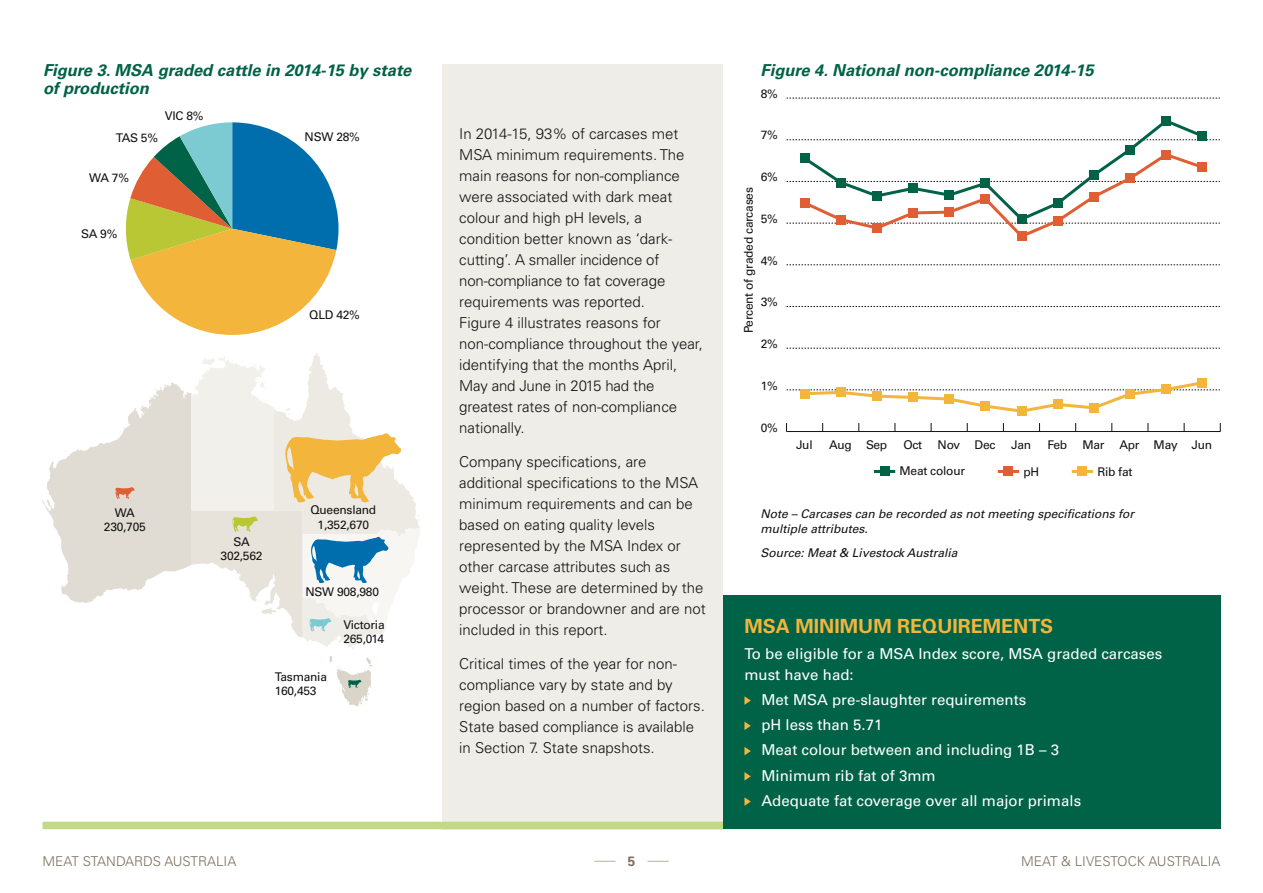
<style>
.page{position:relative;width:1263px;height:893px;background:#fff}
.page>*{position:absolute;margin:0;border:0;box-sizing:border-box;transform-origin:0 0}
.t1{font:700 19.5px "Univers";color:#f3b53b}
.t2{font:italic 700 16.5px/18px "Univers";color:#006247}
.t3{font:300 15px/21px "Univers";color:#121212}
.t4{font:15px/25.2px "Univers";color:#fff}
.t5{font:300 13.5px "Univers";color:#7b6e5d}
.t6{font:700 13.5px "Univers";color:#7b6e5d}
.t7{font:12px/14.4px "Univers";letter-spacing:-.02em;color:#121212;text-align:center}
.t8{font:italic 12px/15px "Univers";color:#121212}
</style>
<div class="page">
<div style="left:442px;top:64px;width:281px;height:765px;background:#efede8"></div>
<svg style="left:786px;top:306px;width:434px;height:1px"></svg>
<svg style="left:786px;top:348px;width:434px;height:1px"></svg>
<svg style="left:786px;top:265px;width:434px;height:1px"></svg>
<svg style="left:786px;top:98px;width:434px;height:1px"></svg>
<hr style="left:786px;top:431px;width:434px;height:1px;background:#121212">
<svg style="left:125px;top:122px;width:213px;height:213px"></svg>
<svg style="left:647px;top:861px;width:22px;height:1px"></svg>
<svg style="left:594px;top:861px;width:21px;height:1px"></svg>
<div style="left:43px;top:822px;width:1177px;height:7px;background:#c2da88"></div>
<svg style="left:43px;top:353px;width:377px;height:353px"></svg>
<hr style="left:874px;top:470px;width:21px;height:3px;background:#006247">
<div style="left:880px;top:467px;width:9px;height:9px;background:#006247"></div>
<hr style="left:998px;top:470px;width:21px;height:3px;background:#e05e34">
<div style="left:1004px;top:467px;width:9px;height:9px;background:#e05e34"></div>
<hr style="left:1072px;top:470px;width:21px;height:3px;background:#f3b53b">
<div style="left:1078px;top:467px;width:9px;height:9px;background:#f3b53b"></div>
<div style="left:723px;top:595px;width:497px;height:234px;background:#006247"></div>
<svg style="left:744px;top:696px;width:7px;height:9px"></svg>
<svg style="left:744px;top:722px;width:7px;height:8px"></svg>
<svg style="left:744px;top:747px;width:7px;height:8px"></svg>
<svg style="left:744px;top:772px;width:7px;height:9px"></svg>
<svg style="left:744px;top:797px;width:7px;height:9px"></svg>
<svg style="left:786px;top:121px;width:434px;height:119px"></svg>
<svg style="left:786px;top:382px;width:434px;height:33px"></svg>
<div style="left:800px;top:389px;width:9px;height:9px;background:#f3b53b"></div>
<div style="left:836px;top:388px;width:9px;height:9px;background:#f3b53b"></div>
<div style="left:872px;top:392px;width:10px;height:9px;background:#f3b53b"></div>
<div style="left:908px;top:393px;width:10px;height:9px;background:#f3b53b"></div>
<div style="left:945px;top:394px;width:9px;height:10px;background:#f3b53b"></div>
<div style="left:981px;top:402px;width:9px;height:9px;background:#f3b53b"></div>
<div style="left:1017px;top:407px;width:9px;height:9px;background:#f3b53b"></div>
<div style="left:1053px;top:400px;width:9px;height:9px;background:#f3b53b"></div>
<div style="left:1089px;top:403px;width:9px;height:9px;background:#f3b53b"></div>
<div style="left:1125px;top:389px;width:9px;height:10px;background:#f3b53b"></div>
<div style="left:1161px;top:385px;width:10px;height:9px;background:#f3b53b"></div>
<div style="left:1197px;top:378px;width:10px;height:9px;background:#f3b53b"></div>
<div style="left:800px;top:198px;width:9px;height:9px;background:#e05e34"></div>
<div style="left:836px;top:215px;width:9px;height:9px;background:#e05e34"></div>
<div style="left:872px;top:223px;width:10px;height:9px;background:#e05e34"></div>
<div style="left:908px;top:208px;width:10px;height:9px;background:#e05e34"></div>
<div style="left:945px;top:208px;width:9px;height:9px;background:#e05e34"></div>
<div style="left:981px;top:194px;width:9px;height:9px;background:#e05e34"></div>
<div style="left:1017px;top:232px;width:9px;height:9px;background:#e05e34"></div>
<div style="left:1053px;top:216px;width:9px;height:9px;background:#e05e34"></div>
<div style="left:1089px;top:192px;width:9px;height:9px;background:#e05e34"></div>
<div style="left:1125px;top:174px;width:9px;height:9px;background:#e05e34"></div>
<div style="left:1161px;top:150px;width:10px;height:9px;background:#e05e34"></div>
<div style="left:1197px;top:163px;width:10px;height:9px;background:#e05e34"></div>
<div style="left:800px;top:154px;width:9px;height:9px;background:#006247"></div>
<div style="left:836px;top:178px;width:9px;height:9px;background:#006247"></div>
<div style="left:872px;top:191px;width:10px;height:9px;background:#006247"></div>
<div style="left:908px;top:184px;width:10px;height:9px;background:#006247"></div>
<div style="left:945px;top:190px;width:9px;height:10px;background:#006247"></div>
<div style="left:981px;top:179px;width:9px;height:9px;background:#006247"></div>
<div style="left:1017px;top:215px;width:9px;height:9px;background:#006247"></div>
<div style="left:1053px;top:199px;width:9px;height:9px;background:#006247"></div>
<div style="left:1089px;top:171px;width:9px;height:9px;background:#006247"></div>
<div style="left:1125px;top:145px;width:9px;height:9px;background:#006247"></div>
<div style="left:1161px;top:116px;width:10px;height:9px;background:#006247"></div>
<div style="left:1197px;top:131px;width:10px;height:9px;background:#006247"></div>
<p class="t2" style="left:43px;top:61px;width:370px">Figure 3. MSA graded cattle in 2014-15 by state of production</p>
<p class="t7" style="left:305px;top:130px;width:57px">NSW 28%</p>
<p class="t7" style="left:165px;top:108px;width:40px">VIC 8%</p>
<p class="t7" style="left:116px;top:131px;width:44px">TAS 5%</p>
<p class="t7" style="left:89px;top:171px;width:41px">WA 7%</p>
<p class="t7" style="left:81px;top:226px;width:38px">SA 9%</p>
<p class="t7" style="left:104px;top:506px;width:43px">WA<br>230,705</p>
<p class="t7" style="left:309px;top:308px;width:52px">QLD 42%</p>
<p class="t7" style="left:221px;top:534px;width:43px">SA<br>302,562</p>
<p class="t7" style="left:310px;top:503px;width:67px">Queensland<br>1,352,670</p>
<p class="t7" style="left:305px;top:584px;width:75px">NSW 908,980</p>
<p class="t7" style="left:275px;top:669px;width:54px;text-align:left">Tasmania<br>160,453</p>
<p class="t7" style="left:343px;top:617px;width:43px;text-align:left">Victoria<br>265,014</p>
<p class="t3" style="left:459px;top:124px;width:245px">I n 2014-15, 93% of carcases met<br>MSA minimum requirements. The main reasons for non-compliance were associated with dark meat colour and high pH levels, a condition better known as ‘dark&shy;cutting’. A smaller incidence of non-compliance to fat coverage requirements was reported.<br>Figure 4 illustrates reasons for non-compliance throughout the year, identifying that the months April,<br>May and June in 2015 had the greatest rates of non-compliance nationally.</p>
<p class="t3" style="left:459px;top:451px;width:248px">Company specifications, are additional specifications to the MSA minimum requirements and can be based on eating quality levels represented by the MSA I ndex or other carcase attributes such as weight. These are determined by the processor or brandowner and are not included in this report.</p>
<p class="t3" style="left:459px;top:653px;width:247px">Critical times of the year for non&shy;compliance vary by state and by region based on a number of factors.<br>State based compliance is available in Section 7. State snapshots.</p>
<p class="t2" style="left:761px;top:61px;width:334px">Figure 4. National non-compliance 2014-15</p>
<p class="t7" style="left:761px;top:86px;width:19px">8%</p>
<p class="t7" style="left:761px;top:128px;width:19px">7%</p>
<p class="t7" style="left:761px;top:170px;width:19px">6%</p>
<p class="t7" style="left:761px;top:211px;width:19px">5%</p>
<p class="t7" style="left:761px;top:253px;width:19px">4%</p>
<p class="t7" style="left:761px;top:295px;width:19px">3%</p>
<p class="t7" style="left:761px;top:337px;width:19px">2%</p>
<p class="t7" style="left:761px;top:379px;width:19px">1%</p>
<p class="t7" style="left:761px;top:420px;width:19px">0%</p>
<p class="t7" style="left:796px;top:438px;width:18px">Jul</p>
<p class="t7" style="left:829px;top:438px;width:60px">Aug Sep</p>
<p class="t7" style="left:903px;top:438px;width:20px">Oct</p>
<p class="t7" style="left:937px;top:438px;width:59px">Nov Dec</p>
<p class="t7" style="left:1011px;top:438px;width:21px">Jan</p>
<p class="t7" style="left:1047px;top:438px;width:21px">Feb</p>
<p class="t7" style="left:1082px;top:438px;width:131px">Mar Apr May Jun</p>
<p class="t7" style="left:899px;top:464px;width:67px">Meat colour</p>
<p class="t7" style="left:1023px;top:464px;width:17px">pH</p>
<p class="t7" style="left:1097px;top:464px;width:37px">Rib fat</p>
<p class="t7" style="left:741px;top:333px;width:148px;rotate:-90deg">Percent of graded carcases</p>
<p class="t8" style="left:761px;top:506px;width:375px">Note – Carcases can be recorded as not meeting specifications for multiple attributes.</p>
<p class="t8" style="left:761px;top:545px;width:198px">Source: Meat &amp; Livestock Australia</p>
<h1 class="t1" style="left:744px;top:615px;width:310px">MSA MINIMUM REQUIREMENTS</h1>
<p class="t4" style="left:744px;top:643px;width:419px;line-height:21px">To be eligible for a MSA Index score, MSA graded carcases must have had:</p>
<p class="t4" style="left:761px;top:687px;width:321px">Met MSA pre-slaughter requirements<br>pH less than 5.71<br>Meat colour between and including 1B – 3<br>Minimum rib fat of 3mm<br>Adequate fat coverage over all major primals</p>
<p class="t5" style="left:43px;top:853px;width:195px">Meat Standards Australia</p>
<p class="t6" style="left:628px;top:853px;width:9px">5</p>
<p class="t5" style="left:1021px;top:853px;width:201px">Meat &amp; livestock Australia</p>
</div>
